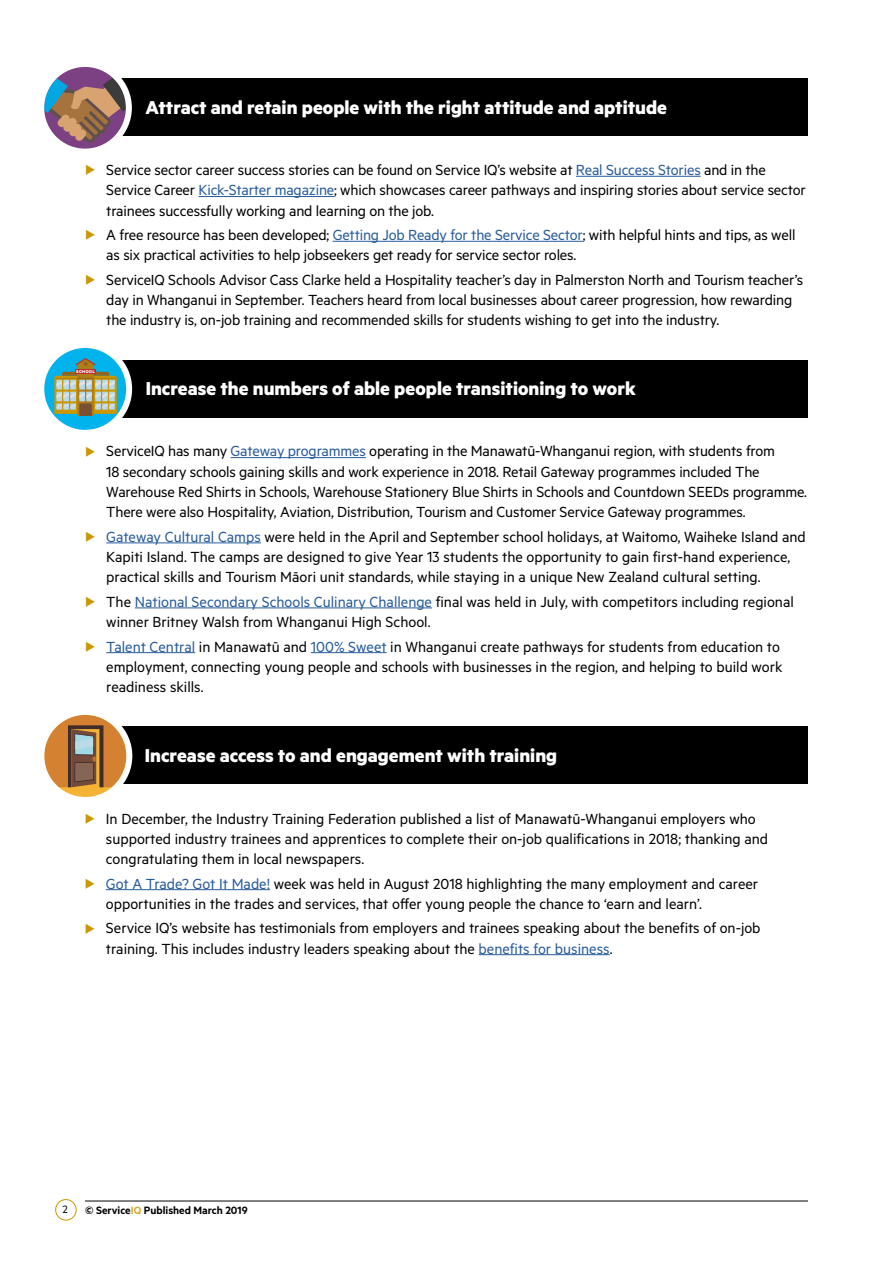
<style>
.page{position:relative;width:893px;height:1263px;background:#fff}
.page>*{position:absolute;margin:0;border:0;box-sizing:border-box;transform-origin:0 0}
.t1{font:700 21px "Metric";color:#fff}
.t2{font:16.5px/20.2px "Metric";letter-spacing:-.005em;color:#000}
.t3{font:600 12px "Metric";color:#000}
.t4{font:12px "Metric";color:#000}
.t5{font:700 4.65px "Metric";letter-spacing:.055em;color:#fff;scale:1.07 1}
.s1{color:#cb9700}
.s2{color:#275b9b}
.s3{color:#d5ac33}
</style>
<div class="page">
<div style="left:55px;top:1199px;width:22px;height:21px;border:1px solid #cb9700;border-radius:50%"></div>
<hr style="left:85px;top:1200px;width:723px;height:1px;background:#000">
<hr style="left:576px;top:176px;width:125px;height:1px;background:#275b9b">
<hr style="left:198px;top:196px;width:136px;height:1px;background:#275b9b">
<hr style="left:333px;top:241px;width:250px;height:1px;background:#275b9b">
<div style="left:84px;top:78px;width:724px;height:58px;background:#000"></div>
<svg style="left:41px;top:64px;width:88px;height:88px"></svg>
<svg style="left:45px;top:73px;width:81px;height:70px;background:#977d7f"></svg>
<div style="left:38px;top:61px;width:94px;height:94px;border:6px solid #fff;border-radius:50%"></div>
<div style="left:85px;top:360px;width:723px;height:57px;background:#000"></div>
<svg style="left:41px;top:345px;width:88px;height:88px;background:#38c3f0"></svg>
<svg style="left:54px;top:358px;width:63px;height:58px;background:#90a685"></svg>
<div style="left:38px;top:342px;width:94px;height:94px;border:6px solid #fff;border-radius:50%"></div>
<hr style="left:231px;top:457px;width:135px;height:1px;background:#275b9b">
<hr style="left:106px;top:543px;width:155px;height:1px;background:#275b9b">
<hr style="left:135px;top:608px;width:297px;height:1px;background:#275b9b">
<hr style="left:106px;top:652px;width:89px;height:1px;background:#275b9b">
<hr style="left:311px;top:652px;width:76px;height:1px;background:#275b9b">
<hr style="left:106px;top:889px;width:164px;height:1px;background:#275b9b">
<hr style="left:479px;top:954px;width:131px;height:1px;background:#275b9b">
<div style="left:84px;top:726px;width:723px;height:58px;background:#000"></div>
<svg style="left:41px;top:712px;width:88px;height:88px"></svg>
<svg style="left:45px;top:716px;width:81px;height:71px;background:#b9895b"></svg>
<div style="left:38px;top:709px;width:94px;height:94px;border:6px solid #fff;border-radius:50%"></div>
<p class="t1" style="left:145px;top:94px;width:523px">Attract and retain people with the right attitude and aptitude</p>
<p class="t2" style="left:106px;top:159px;width:701px;text-indent:-21px"><span class="s1">◆</span> Service sector career success stories can be found on Service IQ’s website at <span class="s2">Real Success Stories</span> and in the<br>Service Career <span class="s2">Kick-Starter magazine</span>; which showcases career pathways and inspiring stories about service sector trainees successfully working and learning on the job.</p>
<p class="t2" style="left:106px;top:224px;width:691px;text-indent:-21px"><span class="s1">◆</span> A free resource has been developed; <span class="s2">Getting Job Ready for the Service Sector</span>; with helpful hints and tips, as well as six practical activities to help jobseekers get ready for service sector roles.</p>
<p class="t2" style="left:106px;top:269px;width:698px;text-indent:-21px"><span class="s1">◆</span> ServiceIQ Schools Advisor Cass Clarke held a Hospitality teacher’s day in Palmerston North and Tourism teacher’s day in Whanganui in September. Teachers heard from local businesses about career progression, how rewarding the industry is, on-job training and recommended skills for students wishing to get into the industry.</p>
<p class="t5" style="left:76px;top:369px;width:19px">SCHOOL</p>
<p class="t1" style="left:146px;top:376px;width:491px">Increase the numbers of able people transitioning to work</p>
<p class="t2" style="left:106px;top:441px;width:702px;text-indent:-21px"><span class="s1">◆</span> ServiceIQ has many <span class="s2">Gateway programmes</span> operating in the Manawatū-Whanganui region, with students from<br>18 secondary schools gaining skills and work experience in 2018. Retail Gateway programmes included The Warehouse Red Shirts in Schools, Warehouse Stationery Blue Shirts in Schools and Countdown SEEDs programme.<br>There were also Hospitality, Aviation, Distribution, Tourism and Customer Service Gateway programmes.</p>
<p class="t2" style="left:106px;top:526px;width:701px;text-indent:-21px"><span class="s1">◆</span> <span class="s2">Gateway Cultural Camps</span> were held in the April and September school holidays, at Waitomo, Waiheke Island and<br>Kapiti Island. The camps are designed to give Year 13 students the opportunity to gain first-hand experience, practical skills and Tourism Māori unit standards, while staying in a unique New Zealand cultural setting.</p>
<p class="t2" style="left:106px;top:591px;width:689px;text-indent:-21px"><span class="s1">◆</span> The <span class="s2">National Secondary Schools Culinary Challenge</span> final was held in July, with competitors including regional winner Britney Walsh from Whanganui High School.</p>
<p class="t2" style="left:106px;top:636px;width:678px;text-indent:-21px"><span class="s1">◆</span> <span class="s2">Talent Central</span> in Manawatū and <span class="s2">100% Sweet</span> in Whanganui create pathways for students from education to employment, connecting young people and schools with businesses in the region, and helping to build work readiness skills.</p>
<p class="t1" style="left:145px;top:743px;width:414px">Increase access to and engagement with training</p>
<p class="t2" style="left:106px;top:808px;width:664px;text-indent:-21px"><span class="s1">◆</span> In December, the Industry Training Federation published a list of Manawatū-Whanganui employers who supported industry trainees and apprentices to complete their on-job qualifications in 2018; thanking and congratulating them in local newspapers.</p>
<p class="t2" style="left:106px;top:873px;width:654px;text-indent:-21px"><span class="s1">◆</span> <span class="s2">Got A Trade? Got It Made!</span> week was held in August 2018 highlighting the many employment and career opportunities in the trades and services, that offer young people the chance to ‘earn and learn’.</p>
<p class="t2" style="left:106px;top:917px;width:656px;text-indent:-21px"><span class="s1">◆</span> Service IQ’s website has testimonials from employers and trainees speaking about the benefits of on-job training. This includes industry leaders speaking about the <span class="s2">benefits for business</span>.</p>
<p class="t4" style="left:62px;top:1202px;width:7px">2</p>
<p class="t3" style="left:85px;top:1203px;width:164px">© Service<span class="s3">IQ</span> Published March 2019</p>
</div>
